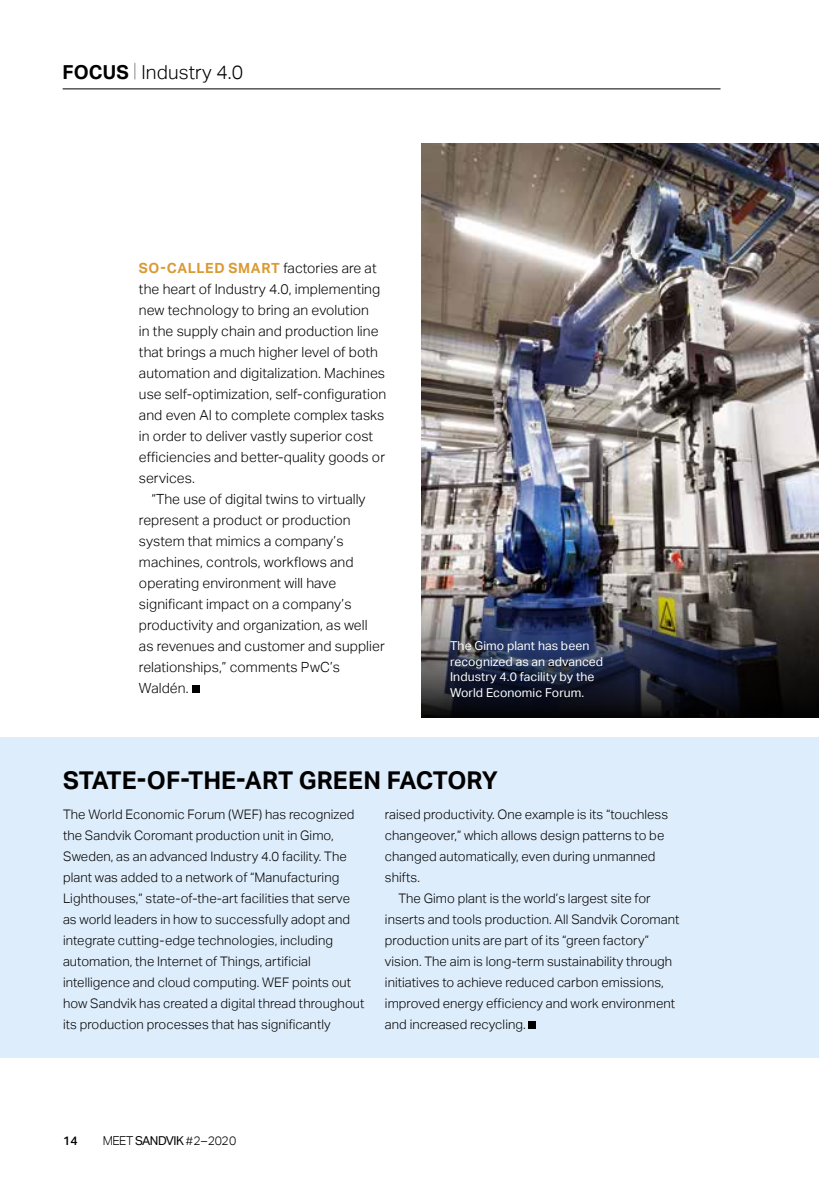
<style>
.page{position:relative;width:819px;height:1186px;background:#fff}
.page>*{position:absolute;margin:0;border:0;box-sizing:border-box;transform-origin:0 0}
.t1{font:700 24.5px "Aktiv Grotesk";letter-spacing:.005em;color:#000}
.t2{font:300 19.25px "Aktiv Grotesk";letter-spacing:.005em;color:#000}
.t3{font:300 14px/21px "Aktiv Grotesk";letter-spacing:.005em;color:#000}
.t4{font:300 13.12px/21px "Aktiv Grotesk";letter-spacing:.005em;color:#000}
.t5{font:12.25px/15.8px "Aktiv Grotesk";letter-spacing:.005em;color:#fff}
.t6{font:12.25px "Aktiv Grotesk";letter-spacing:-.04em;color:#000}
.t7{font:500 12.25px "Aktiv Grotesk";color:#000}
.s1{font-weight:700}
.s2{font-weight:100}
.s3{font-weight:700;color:#da9a34}
.s4{font-weight:300}
</style>
<div class="page">
<div style="left:0;top:737px;width:819px;height:320px;background:#deedfb"></div>
<div style="left:528px;top:1021px;width:8px;height:8px;background:#000"></div>
<div style="left:192px;top:685px;width:8px;height:8px;background:#000"></div>
<img style="left:422px;top:144px;width:397px;height:429px">
<img style="left:422px;top:573px;width:397px;height:144px">
<hr style="left:63px;top:89px;width:657px;height:1px;background:#000">
<h2 class="t2" style="left:63px;top:61px;width:182px"><span class="s1">FOCUS</span> <span class="s2">|</span> Industry 4.0</h2>
<p class="t3" style="left:139px;top:258px;width:249px"><span class="s3">SO-CALLED SMART</span> factories are at the heart of Industry 4.0, implementing new technology to bring an evolution<br>in the supply chain and production line that brings a much higher level of both automation and digitalization. Machines use self-optimization, self-configuration and even AI to complete complex tasks in order to deliver vastly superior cost efficiencies and better-quality goods or services.</p>
<p class="t3" style="left:139px;top:489px;width:247px;text-indent:12px">“The use of digital twins to virtually represent a product or production system that mimics a company’s machines, controls, workflows and operating environment will have significant impact on a company’s productivity and organization, as well as revenues and customer and supplier relationships,” comments PwC’s<br>Waldén.</p>
<p class="t5" style="left:450px;top:638px;width:154px">The Gimo plant has been recognized as an advanced<br>Industry 4.0 facility by the<br>World Economic Forum.</p>
<h1 class="t1" style="left:63px;top:766px;width:436px">STATE-OF-THE-ART GREEN FACTORY</h1>
<p class="t4" style="left:63px;top:804px;width:303px">The World Economic Forum (WEF) has recognized the Sandvik Coromant production unit in Gimo, Sweden, as an advanced Industry 4.0 facility. The plant was added to a network of “Manufacturing Lighthouses,” state-of-the-art facilities that serve as world leaders in how to successfully adopt and integrate cutting-edge technologies, including automation, the Internet of Things, artificial intelligence and cloud computing. WEF points out how Sandvik has created a digital thread throughout its production processes that has significantly</p>
<p class="t4" style="left:385px;top:804px;width:285px">raised productivity. One example is its “touchless changeover,” which allows design patterns to be changed automatically, even during unmanned shifts.</p>
<p class="t4" style="left:385px;top:888px;width:296px;text-indent:14px">The Gimo plant is the world’s largest site for inserts and tools production. All Sandvik Coromant production units are part of its “green factory” vision. The aim is long-term sustainability through initiatives to achieve reduced carbon emissions, improved energy efficiency and work environment and increased recycling.</p>
<p class="t7" style="left:63px;top:1133px;width:16px">14</p>
<p class="t6" style="left:103px;top:1133px;width:135px"><span class="s4">MEET</span> SANDVIK <span class="s4">#</span><span class="s4">2–2020</span></p>
</div>
